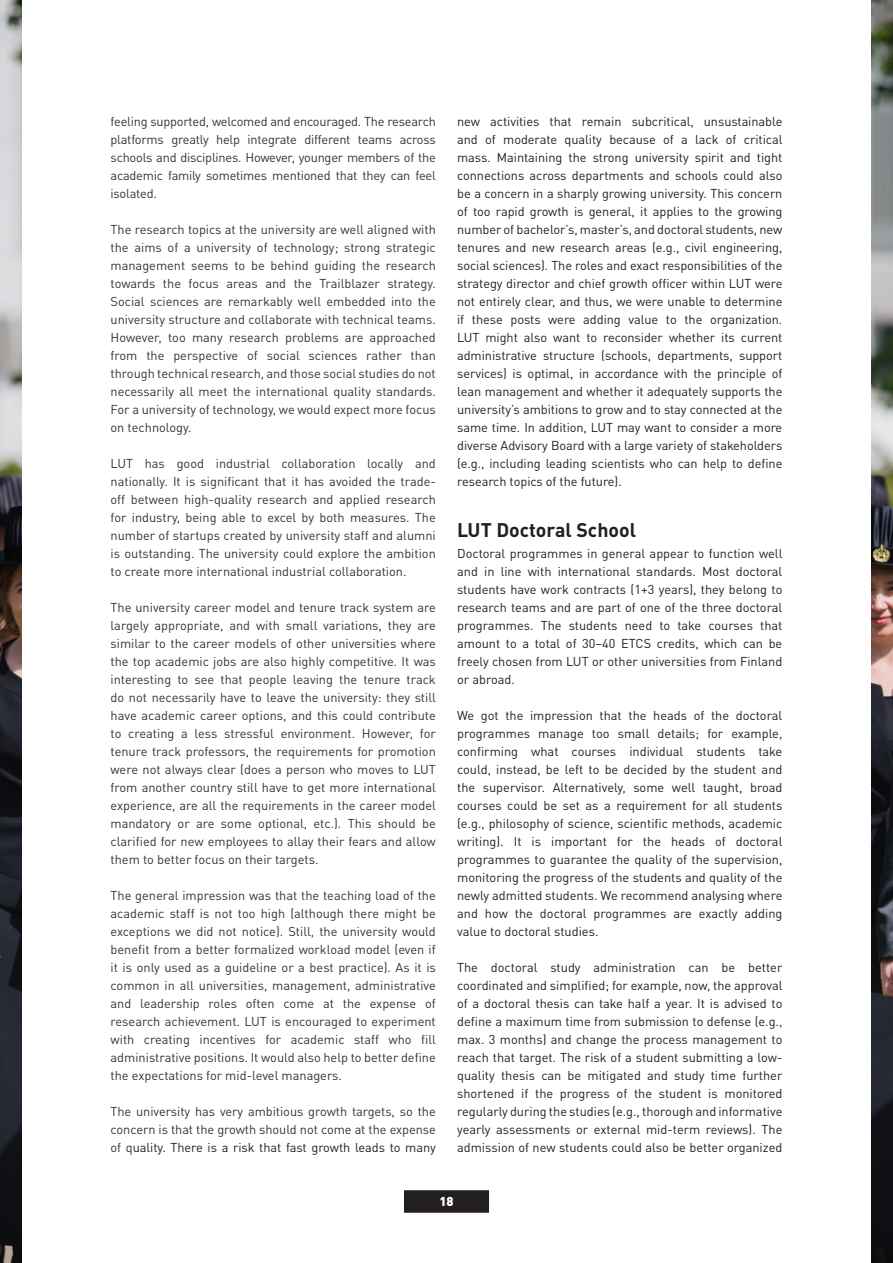
<style>
.page{position:relative;width:893px;height:1263px;background:#fff}
.page>*{position:absolute;margin:0;border:0;box-sizing:border-box;transform-origin:0 0}
.H4___13_pt{font:700 19.5px "DIN Pro";color:#231f20}
.p___Leipis{font:12.75px/18px "DIN Pro";color:#333;text-align:justify}
.p___Leipis-2{font:12.75px/18px "DIN Pro";color:#231f20;text-align:justify}
.t1{font:900 12.75px "DIN Pro";color:#fff}
.s1{color:#231f20}
</style>
<div class="page">
<img style="left:872px;top:0;width:21px;height:1263px">
<img style="left:0;top:0;width:21px;height:1263px">
<div style="left:404px;top:1190px;width:85px;height:23px;background:#231f20"></div>
<p class="p___Leipis" style="left:111px;top:111px;width:327px">feeling supported, welcomed and encouraged. The research platforms greatly help integrate different teams across schools and disciplines. However, younger members of the academic family sometimes mentioned that they can feel isolated.</p>
<p class="p___Leipis" style="left:111px;top:219px;width:327px">The research topics at the university are well aligned with the aims of a university of technology; strong strategic management seems to be behind guiding the research towards the focus areas and the Trailblazer strategy.<br>Social sciences are remarkably well embedded into the university structure and collaborate with technical teams.<br>However, too many research problems are approached from the perspective of social sciences rather than through technical research, and those social studies do not necessarily all meet the international quality standards.<br>For a university of technology, we would expect more focus on technology.</p>
<p class="p___Leipis" style="left:111px;top:453px;width:327px;text-align:left">LUT has good industrial collaboration locally and nationally. It is significant that it has avoided the trade&shy;off between high-quality research and applied research for industry, being able to excel by both measures. The number of startups created by university staff and alumni is outstanding. The university could explore the ambition to create more international industrial collaboration.</p>
<p class="p___Leipis" style="left:111px;top:597px;width:327px">The university career model and tenure track system are largely appropriate, and with small variations, they are similar to the career models of other universities where the top academic jobs are also highly competitive. It was interesting to see that people leaving the tenure track do not necessarily have to leave the university: they still have academic career options, and this could contribute to creating a less stressful environment. However, for tenure track professors, the requirements for promotion were not always clear (does a person who moves to LUT from another country still have to get more international experience, are all the requirements in the career model mandatory or are some optional, etc.). This should be clarified for new employees to allay their fears and allow them to better focus on their targets.</p>
<p class="p___Leipis" style="left:111px;top:885px;width:327px">The general impression was that the teaching load of the academic staff is not too high (although there might be exceptions we did not notice). Still, the university would benefit from a better formalized workload model (even if it is only used as a guideline or a best practice). As it is common in all universities, management, administrative and leadership roles often come at the expense of research achievement. LUT is encouraged to experiment with creating incentives for academic staff who fill administrative positions. It would also help to better define the expectations for mid-level managers.</p>
<p class="p___Leipis" style="left:111px;top:1101px;width:327px">The university has very ambitious growth targets, so the concern is that the growth should not come at the expense of q<span class="s1">uality. There is a risk that fast growth leads to many</span></p>
<p class="p___Leipis-2" style="left:457px;top:111px;width:327px">new activities that remain subcritical, unsustainable and of moderate quality because of a lack of critical mass. Maintaining the strong university spirit and tight connections across departments and schools could also be a concern in a sharply growing university. This concern of too rapid growth is general, it applies to the growing number of bachelor’s, master’s, and doctoral students, new tenures and new research areas (e.g., civil engineering, social sciences). The roles and exact responsibilities of the strategy director and chief growth officer within LUT were not entirely clear, and thus, we were unable to determine if these posts were adding value to the organization.<br>LUT might also want to reconsider whether its current administrative structure (schools, departments, support services) is optimal, in accordance with the principle of lean management and whether it adequately supports the university’s ambitions to grow and to stay connected at the same time. In addition, LUT may want to consider a more diverse Advisory Board with a large variety of stakeholders (e.g., including leading scientists who can help to define research topics of the future).</p>
<p class="H4___13_pt" style="left:457px;top:513px;width:180px">LUT Doctoral School</p>
<p class="p___Leipis-2" style="left:457px;top:543px;width:327px">Doctoral programmes in general appear to function well and in line with international standards. Most doctoral students have work contracts (1+3 years), they belong to research teams and are part of one of the three doctoral programmes. The students need to take courses that amount to a total of 30–40 ETCS credits, which can be freely chosen from LUT or other universities from Finland or abroad.</p>
<p class="p___Leipis-2" style="left:457px;top:705px;width:327px">We got the impression that the heads of the doctoral programmes manage too small details; for example, confirming what courses individual students take could, instead, be left to be decided by the student and the supervisor. Alternatively, some well taught, broad courses could be set as a requirement for all students (e.g., philosophy of science, scientific methods, academic writing). It is important for the heads of doctoral programmes to guarantee the quality of the supervision, monitoring the progress of the students and quality of the newly admitted students. We recommend analysing where and how the doctoral programmes are exactly adding value to doctoral studies.</p>
<p class="p___Leipis-2" style="left:457px;top:957px;width:327px;text-align:left">The doctoral study administration can be better coordinated and simplified; for example, now, the approval of a doctoral thesis can take half a year. It is advised to define a maximum time from submission to defense (e.g., max. 3 months) and change the process management to reach that target. The risk of a student submitting a low&shy;quality thesis can be mitigated and study time further shortened if the progress of the student is monitored regularly during the studies (e.g., thorough and informative yearly assessments or external mid-term reviews). The admission of new students could also be better organized</p>
<p class="t1" style="left:439px;top:1190px;width:16px">18</p>
</div>
